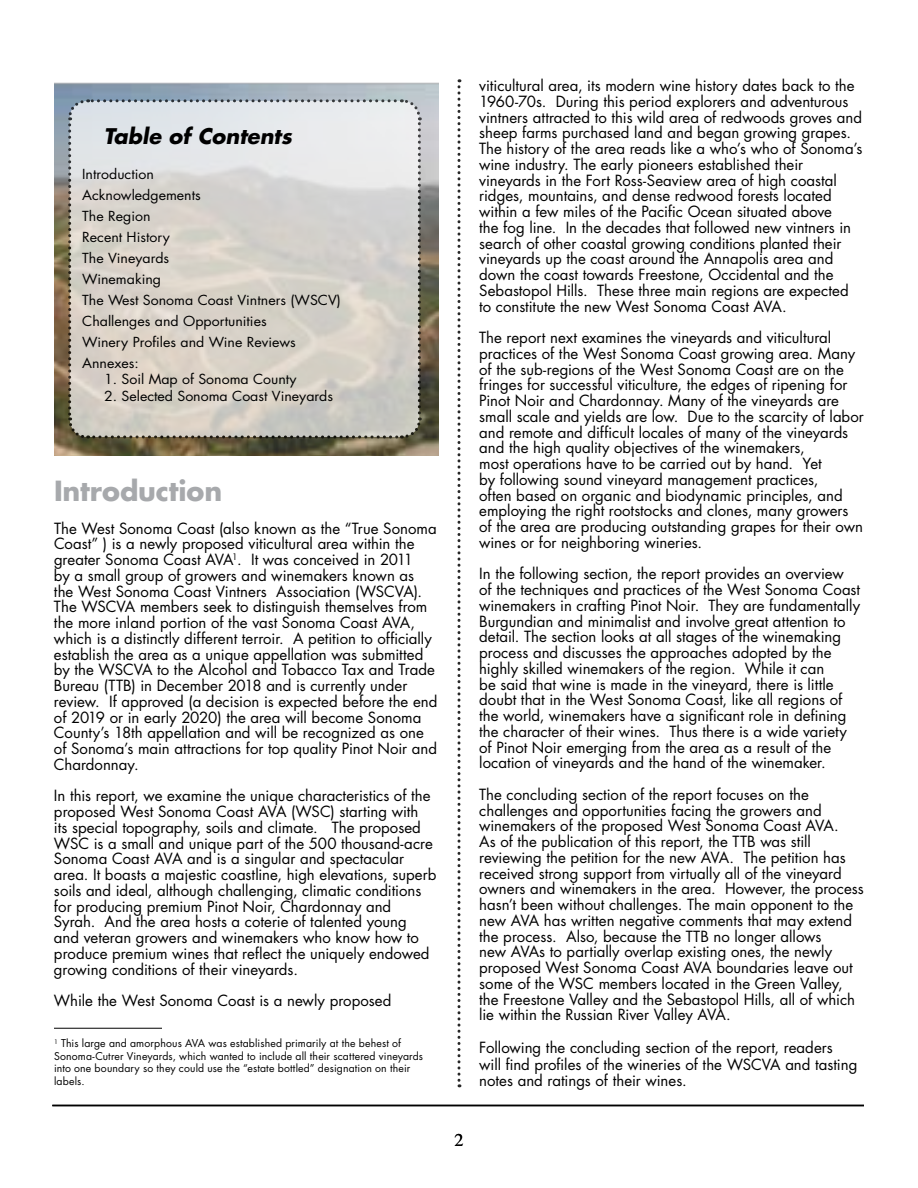
<style>
.page{position:relative;width:918px;height:1188px;background:#fff}
.page>*{position:absolute;margin:0;border:0;box-sizing:border-box;transform-origin:0 0}
.t1{font:700 27px "Futura Std";letter-spacing:-.005em;color:#a7a9ac}
.t2{font:italic 700 21px "Futura Std";color:#000}
.t3{font:18px "Times LT Std";color:#000}
.t4{font:15px/15.8px "Futura Std";color:#000}
.t5{font:13.5px/21px "Futura Std";color:#000;scale:1.05 1}
.t6{font:10.5px/12.6px "Futura Std";letter-spacing:.015em;color:#000}
</style>
<div class="page">
<img style="left:54px;top:82px;width:385px;height:374px">
<svg style="left:67px;top:98px;width:355px;height:342px;background:#d5d2cc"></svg>
<hr style="left:52px;top:1105px;width:812px;height:1px;background:#000">
<svg style="left:458px;top:79px;width:2px;height:1008px"></svg>
<hr style="left:54px;top:1028px;width:108px;height:1px;background:#000">
<h2 class="t2" style="left:104px;top:123px;width:190px">Table of Contents</h2>
<p class="t5" style="left:82px;top:164px;width:248px">Introduction<br>Acknowledgements<br>The Region<br>Recent History<br>The Vineyards<br>Winemaking<br>The West Sonoma Coast Vintners (WSCV)<br>Challenges and Opportunities<br>Winery Profiles and Wine Reviews<br>Annexes:</p>
<p class="t5" style="left:104px;top:369px;width:185px">1. Soil Map of Sonoma County</p>
<p class="t5" style="left:104px;top:386px;width:220px">2. Selected Sonoma Coast Vineyards</p>
<h1 class="t1" style="left:54px;top:473px;width:170px">Introduction</h1>
<p class="t4" style="left:54px;top:520px;width:385px">The West Sonoma Coast (also known as the “True Sonoma Coast” ) is a newly proposed viticultural area within the greater Sonoma Coast AVA<sup>1</sup>. It was conceived in 2011<br>by a small group of growers and winemakers known as<br>the West Sonoma Coast Vintners Association (WSCVA).<br>The WSCVA members seek to distinguish themselves from the more inland portion of the vast Sonoma Coast AVA, which is a distinctly different terroir. A petition to officially establish the area as a unique appellation was submitted by the WSCVA to the Alcohol and Tobacco Tax and Trade Bureau (TTB) in December 2018 and is currently under review. If approved (a decision is expected before the end of 2019 or in early 2020) the area will become Sonoma County’s 18th appellation and will be recognized as one of Sonoma’s main attractions for top quality Pinot Noir and Chardonnay.</p>
<p class="t4" style="left:54px;top:788px;width:384px">In this report, we examine the unique characteristics of the proposed West Sonoma Coast AVA (WSC) starting with<br>its special topography, soils and climate. The proposed WSC is a small and unique part of the 500 thousand-acre Sonoma Coast AVA and is a singular and spectacular area. It boasts a majestic coastline, high elevations, superb soils and ideal, although challenging, climatic conditions for producing premium Pinot Noir, Chardonnay and<br>Syrah. And the area hosts a coterie of talented young<br>and veteran growers and winemakers who know how to produce premium wines that reflect the uniquely endowed growing conditions of their vineyards.</p>
<p class="t4" style="left:54px;top:993px;width:339px">While the West Sonoma Coast is a newly proposed</p>
<p class="t6" style="left:54px;top:1037px;width:371px"><sup>1</sup> This large and amorphous AVA was established primarily at the behest of Sonoma-Cutrer Vineyards, which wanted to include all their scattered vineyards into one boundary so they could use the “estate bottled” designation on their labels.</p>
<p class="t4" style="left:479px;top:78px;width:385px">viticultural area, its modern wine history dates back to the 1960-70s. During this period explorers and adventurous vintners attracted to this wild area of redwoods groves and sheep farms purchased land and began growing grapes.<br>The history of the area reads like a who’s who of Sonoma’s wine industry. The early pioneers established their vineyards in the Fort Ross-Seaview area of high coastal ridges, mountains, and dense redwood forests located within a few miles of the Pacific Ocean situated above<br>the fog line. In the decades that followed new vintners in search of other coastal growing conditions planted their vineyards up the coast around the Annapolis area and down the coast towards Freestone, Occidental and the Sebastopol Hills. These three main regions are expected to constitute the new West Sonoma Coast AVA.</p>
<p class="t4" style="left:479px;top:330px;width:386px">The report next examines the vineyards and viticultural practices of the West Sonoma Coast growing area. Many of the sub-regions of the West Sonoma Coast are on the fringes for successful viticulture, the edges of ripening for Pinot Noir and Chardonnay. Many of the vineyards are small scale and yields are low. Due to the scarcity of labor and remote and difficult locales of many of the vineyards and the high quality objectives of the winemakers,<br>most operations have to be carried out by hand. Yet<br>by following sound vineyard management practices,<br>often based on organic and biodynamic principles, and employing the right rootstocks and clones, many growers of the area are producing outstanding grapes for their own wines or for neighboring wineries.</p>
<p class="t4" style="left:479px;top:566px;width:382px">In the following section, the report provides an overview<br>of the techniques and practices of the West Sonoma Coast winemakers in crafting Pinot Noir. They are fundamentally Burgundian and minimalist and involve great attention to detail. The section looks at all stages of the winemaking process and discusses the approaches adopted by the highly skilled winemakers of the region. While it can<br>be said that wine is made in the vineyard, there is little doubt that in the West Sonoma Coast, like all regions of the world, winemakers have a significant role in defining the character of their wines. Thus there is a wide variety of Pinot Noir emerging from the area as a result of the location of vineyards and the hand of the winemaker.</p>
<p class="t4" style="left:479px;top:787px;width:386px">The concluding section of the report focuses on the challenges and opportunities facing the growers and winemakers of the proposed West Sonoma Coast AVA.<br>As of the publication of this report, the TTB was still reviewing the petition for the new AVA. The petition has received strong support from virtually all of the vineyard owners and winemakers in the area. However, the process hasn’t been without challenges. The main opponent to the new AVA has written negative comments that may extend the process. Also, because the TTB no longer allows<br>new AVAs to partially overlap existing ones, the newly proposed West Sonoma Coast AVA boundaries leave out some of the WSC members located in the Green Valley, the Freestone Valley and the Sebastopol Hills, all of which lie within the Russian River Valley AVA.</p>
<p class="t4" style="left:479px;top:1040px;width:380px;line-height:16.5px">Following the concluding section of the report, readers will find profiles of the wineries of the WSCVA and tasting notes and ratings of their wines.</p>
<p class="t3" style="left:454px;top:1130px;width:10px">2</p>
</div>
